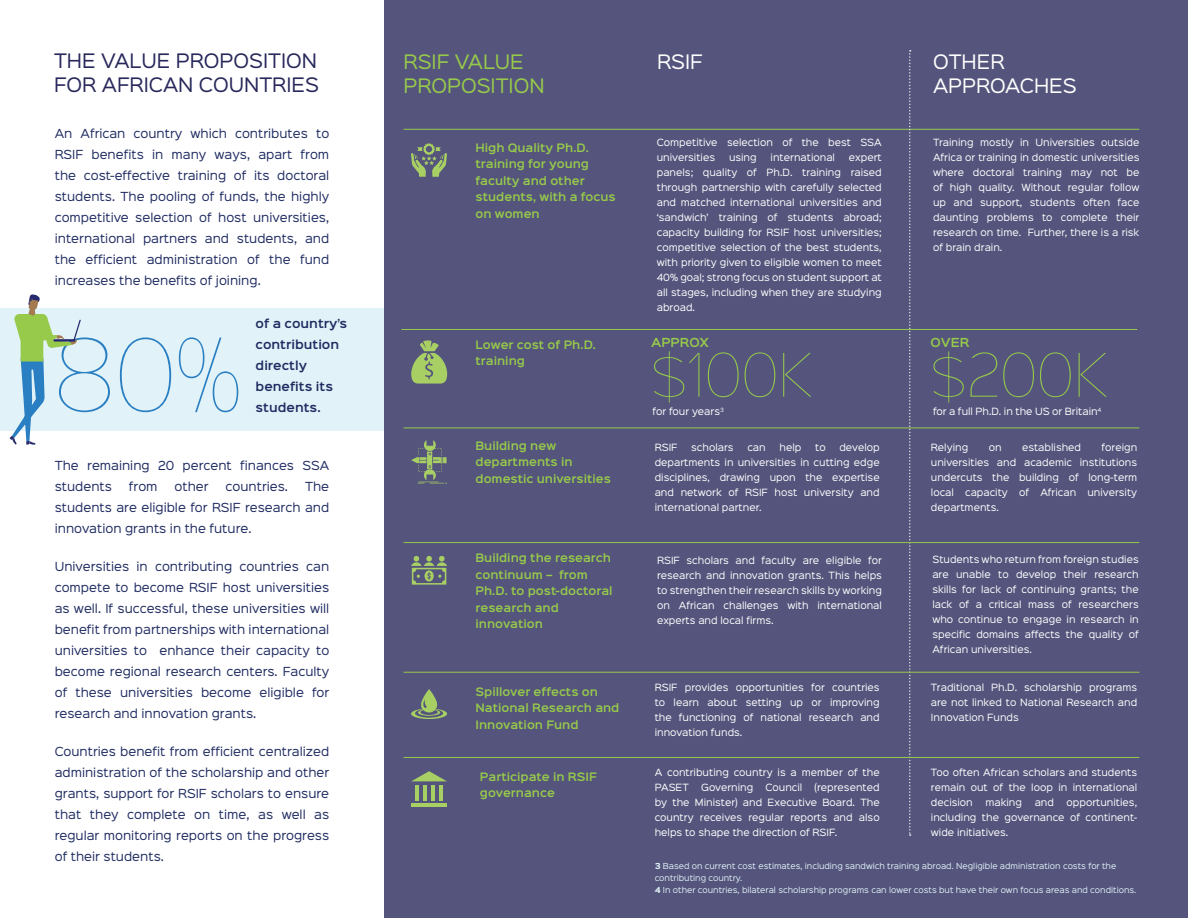
<style>
.page{position:relative;width:1188px;height:918px;background:#fff}
.page>*{position:absolute;margin:0;border:0;box-sizing:border-box;transform-origin:0 0}
.body_text{font:100 90px "Sinkin Sans 100";color:#2a7fc3}
.body_text-2{font:100 54px "Sinkin Sans 100";color:#97ca4b}
.SUB_HEADER{font:18px/24px "Sinkin Sans 400";color:#28285b}
.SUB_HEADER-2{font:18px/24px "Sinkin Sans 400";color:#97ca4b}
.SUB_HEADER-3{font:18px/24px "Sinkin Sans 400";color:#fff}
.body_text-3{font:11.25px/21px "Sinkin Sans 400";color:#1f2b61;text-align:justify}
.body_text-4{font:600 11.25px/21px "Sinkin Sans 600";color:#1f2b61}
.body_text-5{font:600 11.25px "Sinkin Sans 600";color:#97ca4b}
.body_text-6{font:600 10.5px/16.5px "Sinkin Sans 600";color:#97ca4b}
.body_text-7{font:9px/15px "Sinkin Sans 400";color:#fff;text-align:justify}
.body_text-8{font:7.5px/12px "Sinkin Sans 400";color:#e0f2f6}
.s1{font-family:"Sinkin Sans 700";font-weight:700}
</style>
<div class="page">
<div style="left:384px;top:0;width:804px;height:918px;background:#54547c"></div>
<hr style="left:404px;top:129px;width:735px;height:1px;background:#97ca4b">
<svg style="left:909px;top:50px;width:2px;height:786px"></svg>
<svg style="left:411px;top:689px;width:36px;height:30px"></svg>
<hr style="left:439px;top:785px;width:4px;height:15px;background:#a8cf64">
<hr style="left:431px;top:785px;width:4px;height:15px;background:#a8cf64">
<hr style="left:423px;top:785px;width:4px;height:15px;background:#a8cf64">
<hr style="left:415px;top:785px;width:4px;height:15px;background:#a8cf64">
<hr style="left:411px;top:804px;width:36px;height:3px;background:#a8cf64">
<svg style="left:412px;top:771px;width:34px;height:10px"></svg>
<hr style="left:401px;top:329px;width:736px;height:1px;background:#97ca4b">
<hr style="left:404px;top:428px;width:735px;height:1px;background:#97ca4b">
<hr style="left:404px;top:542px;width:735px;height:1px;background:#97ca4b">
<hr style="left:404px;top:672px;width:735px;height:1px;background:#97ca4b">
<hr style="left:404px;top:757px;width:735px;height:1px;background:#97ca4b">
<div style="left:0;top:308px;width:384px;height:123px;background:#e1f3f8"></div>
<svg style="left:10px;top:294px;width:71px;height:151px"></svg>
<svg style="left:411px;top:340px;width:36px;height:44px"></svg>
<svg style="left:411px;top:143px;width:36px;height:34px"></svg>
<svg style="left:411px;top:440px;width:36px;height:43px"></svg>
<svg style="left:411px;top:556px;width:36px;height:29px"></svg>
<p class="SUB_HEADER" style="left:54px;top:47px;width:267px">THE VALUE PROPOSITION<br>FOR AFRICAN COUNTRIES</p>
<p class="body_text-3" style="left:55px;top:122px;width:276px">An African country which contributes to RSIF benefits in many ways, apart from the cost-effective training of its doctoral students. The pooling of funds, the highly competitive selection of host universities, international partners and students, and the efficient administration of the fund increases the benefits of joining.</p>
<p class="body_text" style="left:54px;top:304px;width:189px">80%</p>
<p class="body_text-4" style="left:256px;top:312px;width:93px">of a country’s contribution directly benefits its students.</p>
<p class="body_text-3" style="left:55px;top:454px;width:276px">The remaining 20 percent finances SSA students</p>
<p class="body_text-3" style="left:129px;top:475px;width:30px">from</p>
<p class="body_text-3" style="left:175px;top:475px;width:36px">other</p>
<p class="body_text-3" style="left:226px;top:475px;width:64px">countries.</p>
<p class="body_text-3" style="left:55px;top:475px;width:276px;text-indent:250px">The students are eligible for RSIF research and innovation grants in the future.</p>
<p class="body_text-3" style="left:55px;top:555px;width:276px">Universities in contributing countries can compete to become RSIF host universities as well. If successful, these universities will benefit from partnerships with international universities to enhance their capacity to become regional research centers. Faculty of these universities become eligible for research and innovation grants.</p>
<p class="body_text-3" style="left:55px;top:740px;width:276px">Countries benefit from efficient centralized administration of the scholarship and other grants, support for RSIF scholars to ensure that they complete on time, as well as regular monitoring reports on the progress of their students.</p>
<p class="SUB_HEADER-2" style="left:404px;top:48px;width:143px">RSIF VALUE<br>PROPOSITION</p>
<p class="body_text-6" style="left:476px;top:138px;width:142px">High Quality Ph.D. training for young faculty and other students, with a focus on women</p>
<p class="body_text-6" style="left:476px;top:335px;width:122px">Lower cost of Ph.D. training</p>
<p class="body_text-6" style="left:476px;top:436px;width:137px">Building new departments in domestic universities</p>
<p class="body_text-6" style="left:476px;top:549px;width:139px">Building the research continuum – from<br>Ph.D. to post-doctoral research and innovation</p>
<p class="body_text-6" style="left:476px;top:683px;width:145px">Spillover effects on<br>National Research and<br>Innovation Fund</p>
<p class="body_text-6" style="left:480px;top:768px;width:119px">Participate in RSIF governance</p>
<p class="SUB_HEADER-3" style="left:657px;top:48px;width:47px">RSIF</p>
<p class="SUB_HEADER-3" style="left:933px;top:48px;width:145px">OTHER<br>APPROACHES</p>
<p class="body_text-7" style="left:657px;top:134px;width:227px">Competitive selection of the best SSA universities</p>
<p class="body_text-7" style="left:729px;top:149px;width:29px">using</p>
<p class="body_text-7" style="left:771px;top:149px;width:66px">international</p>
<p class="body_text-7" style="left:657px;top:149px;width:227px;text-indent:192px">expert panels; quality of Ph.D. training raised through partnership with carefully selected and matched international universities and ‘sandwich’ training of students abroad; capacity building for RSIF host universities; competitive selection of the best students, with priority given to eligible women to meet 40% goal; strong focus on student support at all stages, including when they are studying abroad.</p>
<p class="body_text-5" style="left:651px;top:332px;width:60px">APPROX</p>
<p class="body_text-2" style="left:651px;top:333px;width:162px">$100K</p>
<p class="body_text-7" style="left:933px;top:134px;width:208px">Training mostly in Universities outside Africa or training in domestic universities where doctoral training may not be of high quality. Without regular follow up and support, students often face daunting problems to complete their research on time. Further, there is a risk of brain drain.</p>
<p class="body_text-5" style="left:931px;top:332px;width:40px">OVER</p>
<p class="body_text-2" style="left:931px;top:333px;width:178px">$200K</p>
<p class="body_text-7" style="left:652px;top:404px;width:73px">for four years<sup>3</sup></p>
<p class="body_text-7" style="left:933px;top:404px;width:170px">for a full Ph.D. in the US or Britain<sup>4</sup></p>
<p class="body_text-7" style="left:655px;top:439px;width:24px">RSIF</p>
<p class="body_text-7" style="left:691px;top:439px;width:44px">scholars</p>
<p class="body_text-7" style="left:747px;top:439px;width:20px">can</p>
<p class="body_text-7" style="left:779px;top:439px;width:23px">help</p>
<p class="body_text-7" style="left:815px;top:439px;width:12px">to</p>
<p class="body_text-7" style="left:655px;top:439px;width:227px;text-indent:185px">develop departments in universities in cutting edge disciplines, drawing upon the expertise and network of RSIF host university and international partner.</p>
<p class="body_text-7" style="left:931px;top:439px;width:39px">Relying</p>
<p class="body_text-7" style="left:989px;top:439px;width:14px">on</p>
<p class="body_text-7" style="left:1022px;top:439px;width:61px">established</p>
<p class="body_text-7" style="left:931px;top:439px;width:208px;text-indent:171px">foreign universities and academic institutions undercuts the building of long-term local capacity of African university departments.</p>
<p class="body_text-7" style="left:657px;top:552px;width:227px">RSIF scholars and faculty are eligible for research and innovation grants. This helps to strengthen their research skills by working on African challenges with international experts and local firms.</p>
<p class="body_text-7" style="left:932px;top:551px;width:208px">Students who return from foreign studies are unable to develop their research skills for lack of continuing grants; the lack of a critical mass of researchers who continue to engage in research in specific domains affects the quality of African universities.</p>
<p class="body_text-7" style="left:655px;top:679px;width:227px">RSIF provides opportunities for countries to learn about setting up or improving the functioning of national research and innovation funds.</p>
<p class="body_text-7" style="left:931px;top:679px;width:208px">Traditional Ph.D. scholarship programs are not linked to National Research and Innovation Funds</p>
<p class="body_text-7" style="left:655px;top:764px;width:227px">A contributing country is a member of the<br>PASET</p>
<p class="body_text-7" style="left:931px;top:764px;width:208px">Too often African scholars and students remain out of the loop in international decision</p>
<p class="body_text-7" style="left:655px;top:779px;width:227px;text-indent:160px">(represented by the Minister) and Executive Board. The country receives regular reports and also helps to shape the direction of RSIF.</p>
<p class="body_text-7" style="left:701px;top:779px;width:54px">Governing</p>
<p class="body_text-7" style="left:766px;top:779px;width:38px">Council</p>
<p class="body_text-7" style="left:931px;top:794px;width:208px;text-indent:136px">opportunities, including the governance of continent&shy;wide initiatives.</p>
<p class="body_text-7" style="left:985px;top:794px;width:38px">making</p>
<p class="body_text-7" style="left:1035px;top:794px;width:21px">and</p>
<p class="body_text-8" style="left:655px;top:860px;width:483px"><span class="s1">3</span> Based on current cost estimates, including sandwich training abroad. Negligible administration costs for the contributing country.<br><span class="s1">4</span> In other countries, bilateral scholarship programs can lower costs but have their own focus areas and conditions.</p>
</div>
